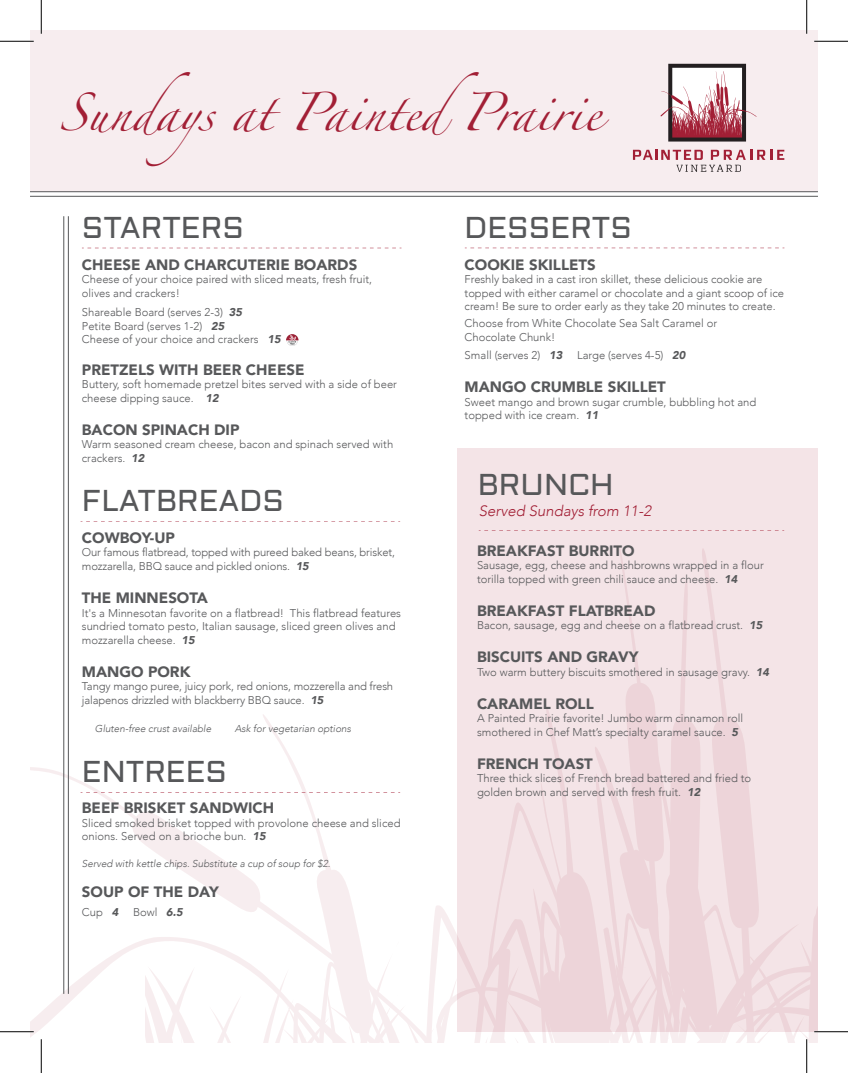
<style>
.page{position:relative;width:848px;height:1073px;background:#fff}
.page>*{position:absolute;margin:0;border:0;box-sizing:border-box;transform-origin:0 0}
.t1{font:34.25px "Zapfino";color:#a21f35}
.t2{font:30px "Aldrich";color:#57585a}
.t3{font:900 15px "Avenir";color:#57585a}
.t4{font:italic 300 15px "Avenir";color:#a21f35}
.t5{font:300 11.25px/13.5px "Avenir";color:#57585a}
.t6{font:italic 300 10px "Avenir";color:#57585a}
.s1{font-weight:900;font-style:italic}
</style>
<div class="page">
<div style="left:30px;top:30px;width:788px;height:161px;background:#f7edef"></div>
<svg style="left:30px;top:927px;width:51px;height:110px"></svg>
<svg style="left:633px;top:150px;width:151px;height:22px"></svg>
<svg style="left:660px;top:64px;width:96px;height:77px"></svg>
<hr style="left:64px;top:216px;width:1px;height:777px;background:#57585a">
<hr style="left:68px;top:216px;width:1px;height:777px;background:#57585a">
<svg style="left:82px;top:248px;width:319px;height:1px"></svg>
<svg style="left:465px;top:248px;width:319px;height:1px"></svg>
<svg style="left:81px;top:521px;width:319px;height:1px"></svg>
<svg style="left:81px;top:714px;width:737px;height:328px"></svg>
<svg style="left:286px;top:334px;width:12px;height:12px"></svg>
<div style="left:457px;top:448px;width:361px;height:583px;background:linear-gradient(to right,#f3e1e5,#f2dfe3)"></div>
<svg style="left:478px;top:530px;width:306px;height:1px"></svg>
<hr style="left:30px;top:191px;width:788px;height:1px;background:#57585a">
<hr style="left:30px;top:196px;width:788px;height:1px;background:#57585a">
<hr style="left:0;top:40px;width:34px;height:2px;background:#fff">
<hr style="left:814px;top:40px;width:34px;height:2px;background:#fff">
<hr style="left:0;top:1030px;width:34px;height:2px;background:#fff">
<hr style="left:814px;top:1030px;width:34px;height:2px;background:#fff">
<hr style="left:40px;top:0;width:2px;height:34px;background:#fff">
<hr style="left:805px;top:0;width:2px;height:34px;background:#fff">
<hr style="left:805px;top:1039px;width:2px;height:33px;background:#fff">
<hr style="left:0;top:41px;width:34px;height:1px;background:#000">
<hr style="left:814px;top:41px;width:34px;height:1px;background:#000">
<hr style="left:0;top:1031px;width:34px;height:1px;background:#000">
<hr style="left:814px;top:1031px;width:34px;height:1px;background:#000">
<hr style="left:41px;top:0;width:1px;height:34px;background:#000">
<hr style="left:41px;top:1039px;width:1px;height:33px;background:#000">
<hr style="left:806px;top:0;width:1px;height:34px;background:#000">
<hr style="left:806px;top:1039px;width:1px;height:33px;background:#000">
<h1 class="t1" style="left:59px;top:98px;width:543px">Sundays at PaintedPrairie</h1>
<h2 class="t2" style="left:82px;top:207px;width:164px">STARTERS</h2>
<h3 class="t3" style="left:82px;top:251px;width:277px">CHEESE AND CHARCUTERIE BOARDS</h3>
<p class="t5" style="left:82px;top:272px;width:292px">Cheese of your choice paired with sliced meats, fresh fruit, olives and crackers!</p>
<p class="t5" style="left:82px;top:305px;width:200px">Shareable Board (serves 2-3) <span class="s1">35<br></span>Petite Board (serves 1-2) <span class="s1">25<br></span>Cheese of your choice and crackers <span class="s1">15</span></p>
<h3 class="t3" style="left:82px;top:356px;width:224px">PRETZELS WITH BEER CHEESE</h3>
<p class="t5" style="left:82px;top:377px;width:316px">Buttery, soft homemade pretzel bites served with a side of beer cheese dipping sauce. <span class="s1">12</span></p>
<h3 class="t3" style="left:82px;top:416px;width:159px">BACON SPINACH DIP</h3>
<p class="t5" style="left:82px;top:437px;width:313px">Warm seasoned cream cheese, bacon and spinach served with crackers. <span class="s1">12</span></p>
<h2 class="t2" style="left:82px;top:480px;width:204px">FLATBREADS</h2>
<h3 class="t3" style="left:82px;top:525px;width:95px">COWBOY-UP</h3>
<p class="t5" style="left:82px;top:546px;width:314px">Our famous flatbread, topped with pureed baked beans, brisket, mozzarella, BBQ sauce and pickled onions. <span class="s1">15</span></p>
<h3 class="t3" style="left:82px;top:585px;width:127px">THE MINNESOTA</h3>
<p class="t5" style="left:82px;top:606px;width:320px">It's a Minnesotan favorite on a flatbread! This flatbread features sundried tomato pesto, Italian sausage, sliced green olives and mozzarella cheese. <span class="s1">15</span></p>
<h3 class="t3" style="left:82px;top:658px;width:110px">MANGO PORK</h3>
<p class="t5" style="left:82px;top:679px;width:313px">Tangy mango puree, juicy pork, red onions, mozzerella and fresh jalapenos drizzled with blackberry BBQ sauce. <span class="s1">15</span></p>
<p class="t6" style="left:95px;top:722px;width:118px">Gluten-free crust available</p>
<p class="t6" style="left:235px;top:722px;width:118px">Ask for vegetarian options</p>
<h2 class="t2" style="left:82px;top:750px;width:147px">ENTREES</h2>
<h3 class="t3" style="left:82px;top:795px;width:194px">BEEF BRISKET SANDWICH</h3>
<p class="t5" style="left:82px;top:816px;width:320px">Sliced smoked brisket topped with provolone cheese and sliced onions. Served on a brioche bun. <span class="s1">15</span></p>
<p class="t6" style="left:82px;top:858px;width:250px">Served with kettle chips. Substitute a cup of soup for $2.</p>
<h3 class="t3" style="left:82px;top:879px;width:138px">SOUP OF THE DAY</h3>
<p class="t5" style="left:82px;top:905px;width:38px">Cup <span class="s1">4</span></p>
<p class="t5" style="left:133px;top:905px;width:51px">Bowl <span class="s1">6.5</span></p>
<h2 class="t2" style="left:464px;top:207px;width:169px">DESSERTS</h2>
<h3 class="t3" style="left:464px;top:251px;width:133px">COOKIE SKILLETS</h3>
<p class="t5" style="left:464px;top:272px;width:321px">Freshly baked in a cast iron skillet, these delicious cookie are topped with either caramel or chocolate and a giant scoop of ice cream! Be sure to order early as they take 20 minutes to create.</p>
<p class="t5" style="left:464px;top:316px;width:254px">Choose from White Chocolate Sea Salt Caramel or<br>Chocolate Chunk!</p>
<p class="t5" style="left:464px;top:348px;width:99px">Small (serves 2) <span class="s1">13</span></p>
<p class="t5" style="left:577px;top:348px;width:110px">Large (serves 4-5) <span class="s1">20</span></p>
<h3 class="t3" style="left:464px;top:374px;width:203px">MANGO CRUMBLE SKILLET</h3>
<p class="t5" style="left:464px;top:395px;width:293px">Sweet mango and brown sugar crumble, bubbling hot and topped with ice cream. <span class="s1">11</span></p>
<h2 class="t2" style="left:478px;top:464px;width:137px">BRUNCH</h2>
<h3 class="t4" style="left:478px;top:501px;width:174px">Served Sundays from 11-2</h3>
<h3 class="t3" style="left:477px;top:537px;width:159px">BREAKFAST BURRITO</h3>
<p class="t5" style="left:477px;top:558px;width:288px">Sausage, egg, cheese and hashbrowns wrapped in a flour torilla topped with green chili sauce and cheese. <span class="s1">14</span></p>
<h3 class="t3" style="left:477px;top:597px;width:180px">BREAKFAST FLATBREAD</h3>
<p class="t5" style="left:477px;top:618px;width:287px">Bacon, sausage, egg and cheese on a flatbread crust. <span class="s1">15</span></p>
<h3 class="t3" style="left:477px;top:644px;width:163px">BISCUITS AND GRAVY</h3>
<p class="t5" style="left:477px;top:665px;width:294px">Two warm buttery biscuits smothered in sausage gravy. <span class="s1">14</span></p>
<h3 class="t3" style="left:477px;top:690px;width:118px">CARAMEL ROLL</h3>
<p class="t5" style="left:477px;top:711px;width:267px">A Painted Prairie favorite! Jumbo warm cinnamon roll smothered in Chef Matt’s specialty caramel sauce. <span class="s1">5</span></p>
<h3 class="t3" style="left:477px;top:750px;width:117px">FRENCH TOAST</h3>
<p class="t5" style="left:477px;top:771px;width:276px">Three thick slices of French bread battered and fried to golden brown and served with fresh fruit. <span class="s1">12</span></p>
</div>
